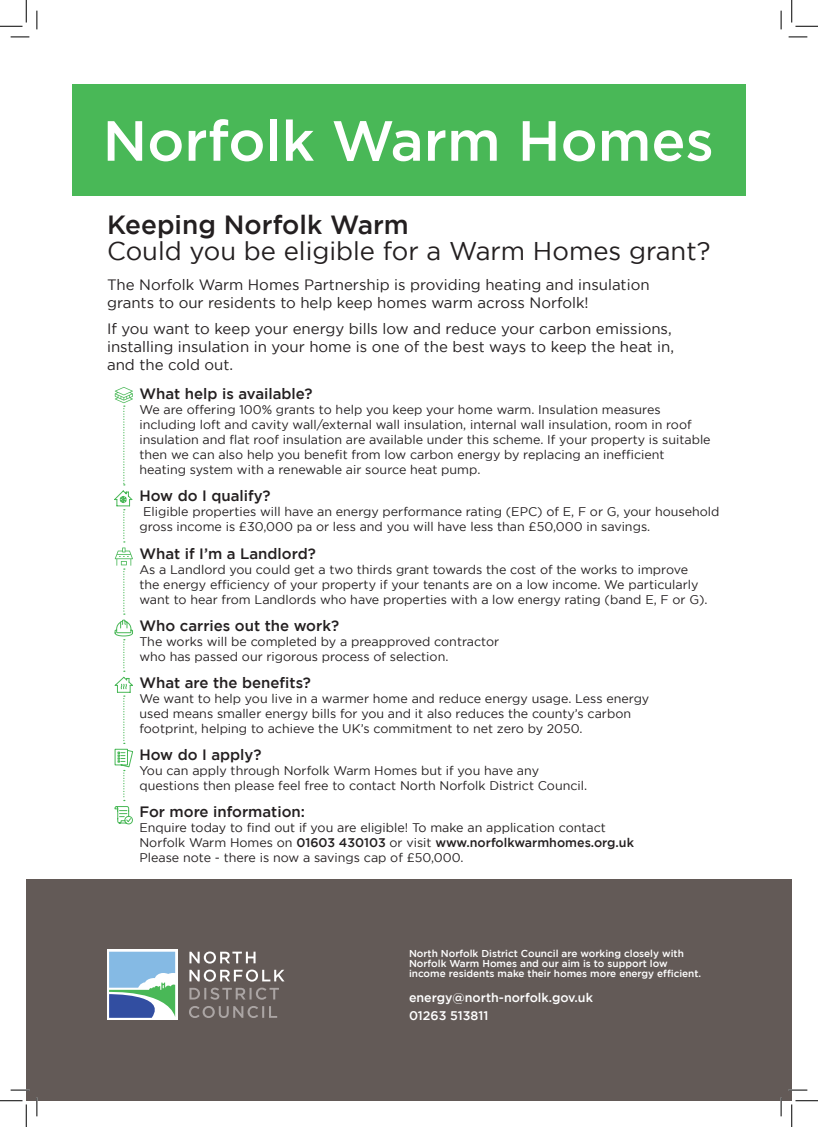
<style>
.page{position:relative;width:818px;height:1127px;background:#fff}
.page>*{position:absolute;margin:0;border:0;box-sizing:border-box;transform-origin:0 0}
.t1{font:500 56.5px "Gotham";color:#fff}
.t2{font:500 26.25px "Gotham";color:#231f20}
.t3{font:25.62px "Gotham";color:#231f20}
.t4{font:15px/18px "Gotham";color:#231f20}
.t5{font:500 15px "Gotham";color:#231f20}
.t6{font:12.5px/15px "Gotham";color:#231f20}
.t7{font:500 12.5px "Gotham";color:#fff}
.t8{font:500 10px/10px "Gotham";color:#fff}
.s1{font-weight:500}
</style>
<div class="page">
<div style="left:72px;top:84px;width:674px;height:112px;background:#49b857"></div>
<div style="left:26px;top:879px;width:766px;height:221px;background:#635a57"></div>
<svg style="left:107px;top:949px;width:70px;height:70px"></svg>
<svg style="left:109px;top:951px;width:66px;height:66px;background:#84b1c8"></svg>
<svg style="left:189px;top:1006px;width:88px;height:11px"></svg>
<svg style="left:189px;top:987px;width:90px;height:12px"></svg>
<svg style="left:189px;top:969px;width:95px;height:12px"></svg>
<svg style="left:189px;top:951px;width:67px;height:12px"></svg>
<svg style="left:114px;top:387px;width:19px;height:437px"></svg>
<svg style="left:11px;top:36px;width:18px;height:2px"></svg>
<svg style="left:788px;top:36px;width:19px;height:2px"></svg>
<svg style="left:11px;top:1089px;width:18px;height:1px"></svg>
<svg style="left:788px;top:1089px;width:19px;height:1px"></svg>
<svg style="left:36px;top:11px;width:2px;height:18px"></svg>
<svg style="left:36px;top:1097px;width:2px;height:18px"></svg>
<svg style="left:780px;top:11px;width:2px;height:18px"></svg>
<svg style="left:780px;top:1097px;width:2px;height:18px"></svg>
<svg style="left:0;top:0;width:27px;height:27px"></svg>
<svg style="left:0;top:1100px;width:27px;height:26px"></svg>
<svg style="left:791px;top:0;width:27px;height:27px"></svg>
<svg style="left:791px;top:1100px;width:27px;height:26px"></svg>
<p class="t1" style="left:103px;top:109px;width:613px">Norfolk Warm Homes</p>
<p class="t2" style="left:107px;top:209px;width:303px">Keeping Norfolk Warm</p>
<p class="t3" style="left:107px;top:237px;width:605px">Could you be eligible for a Warm Homes grant?</p>
<p class="t4" style="left:107px;top:275px;width:544px">The Norfolk Warm Homes Partnership is providing heating and insulation grants to our residents to help keep homes warm across Norfolk!</p>
<p class="t4" style="left:107px;top:319px;width:568px">If you want to keep your energy bills low and reduce your carbon emissions, installing insulation in your home is one of the best ways to keep the heat in, and the cold out.</p>
<p class="t5" style="left:139px;top:385px;width:175px">What help is available?</p>
<p class="t6" style="left:139px;top:402px;width:573px">We are offering 100% grants to help you keep your home warm. Insulation measures including loft and cavity wall/external wall insulation, internal wall insulation, room in roof insulation and flat roof insulation are available under this scheme. If your property is suitable then we can also help you benefit from low carbon energy by replacing an inefficient heating system with a renewable air source heat pump.</p>
<p class="t5" style="left:139px;top:487px;width:133px">How do I qualify?</p>
<p class="t6" style="left:139px;top:504px;width:581px">Eligible properties will have an energy performance rating (EPC) of E, F or G, your household gross income is £30,000 pa or less and you will have less than £50,000 in savings.</p>
<p class="t5" style="left:139px;top:544px;width:178px">What if I’m a Landlord?</p>
<p class="t6" style="left:139px;top:561px;width:570px">As a Landlord you could get a two thirds grant towards the cost of the works to improve the energy efficiency of your property if your tenants are on a low income. We particularly want to hear from Landlords who have properties with a low energy rating (band E, F or G).</p>
<p class="t5" style="left:139px;top:616px;width:201px">Who carries out the work?</p>
<p class="t6" style="left:139px;top:633px;width:361px">The works will be completed by a preapproved contractor who has passed our rigorous process of selection.</p>
<p class="t5" style="left:139px;top:673px;width:173px">What are the benefits?</p>
<p class="t6" style="left:139px;top:690px;width:511px">We want to help you live in a warmer home and reduce energy usage. Less energy used means smaller energy bills for you and it also reduces the county’s carbon footprint, helping to achieve the UK’s commitment to net zero by 2050.</p>
<p class="t5" style="left:139px;top:745px;width:124px">How do I apply?</p>
<p class="t6" style="left:139px;top:762px;width:449px">You can apply through Norfolk Warm Homes but if you have any questions then please feel free to contact North Norfolk District Council.</p>
<p class="t5" style="left:139px;top:803px;width:167px">For more information:</p>
<p class="t6" style="left:139px;top:819px;width:496px">Enquire today to find out if you are eligible! To make an application contact<br>Norfolk Warm Homes on <span class="s1">01603 430103</span> or visit <span class="s1">www.norfolkwarmhomes.org.uk</span></p>
<p class="t6" style="left:139px;top:849px;width:326px">Please note - there is now a savings cap of £50,000.</p>
<p class="t8" style="left:409px;top:947px;width:294px">North Norfolk District Council are working closely with<br>Norfolk Warm Homes and our aim is to support low income residents make their homes more energy efficient.</p>
<p class="t7" style="left:409px;top:990px;width:185px">energy@north-norfolk.gov.uk</p>
<p class="t7" style="left:409px;top:1007px;width:81px">01263 513811</p>
</div>
